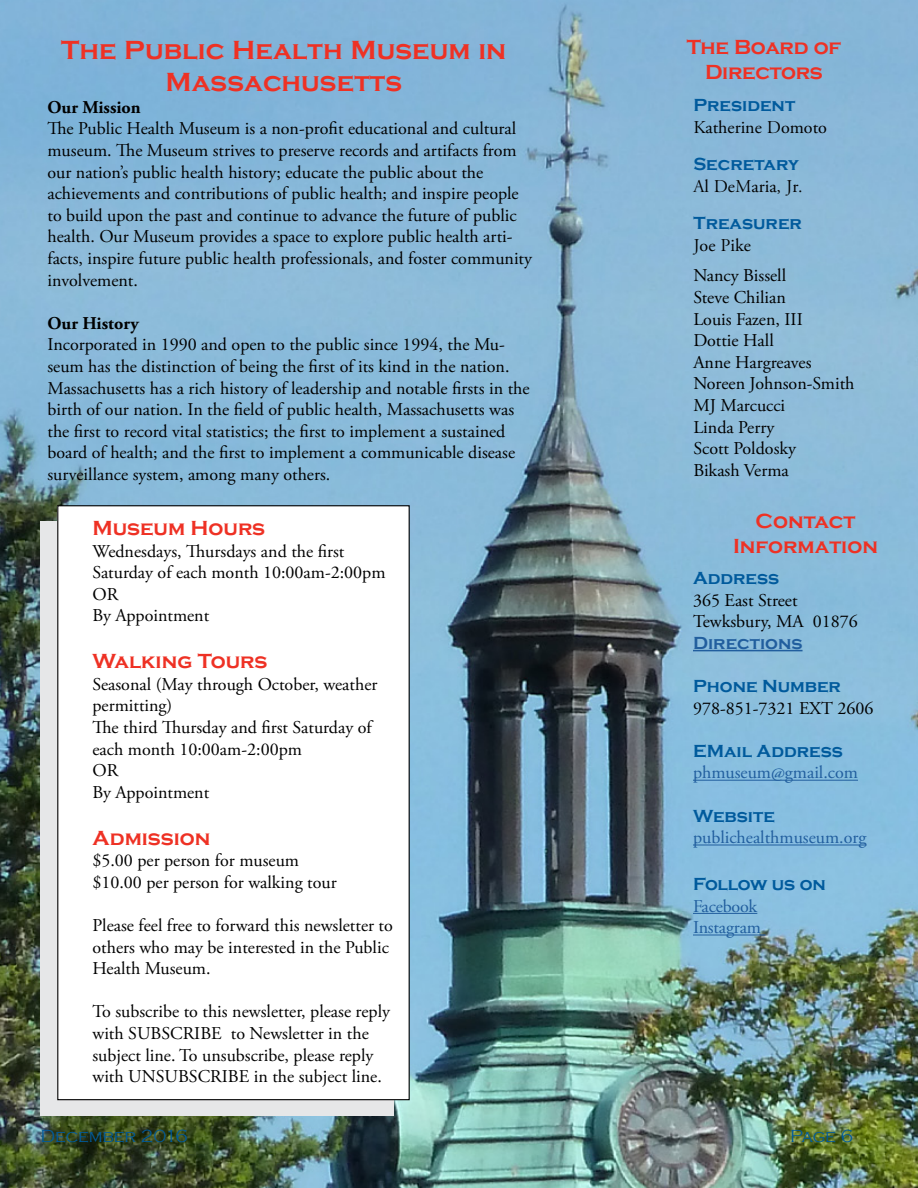
<style>
.page{position:relative;width:918px;height:1188px;background:#fff}
.page>*{position:absolute;margin:0;border:0;box-sizing:border-box;transform-origin:0 0}
.t1{font:700 27px/32.4px "Copperplate Gothic";letter-spacing:.005em;color:#ee3124;text-align:center}
.t2{font:700 21px/25.2px "Copperplate Gothic";color:#ee3124;text-align:center}
.t3{font:18px/21.6px "Adobe Garamond Pro";color:#000}
.t4{font:700 18px "Copperplate Gothic";color:#005a9c}
.t5{font:18px/21.6px "Adobe Garamond Pro";color:#215e9e}
.t6{font:700 18px "Adobe Garamond Pro";color:#000}
.t7{font:300 18px "Copperplate Gothic";letter-spacing:-.01em;color:#005a9c}
.t8{font:700 18px "Copperplate Gothic";color:#215e9e}
</style>
<div class="page">
<img style="left:0;top:0;width:918px;height:1188px">
<div style="left:40px;top:522px;width:354px;height:594px;background:#e6e7e8"></div>
<div style="left:58px;top:506px;width:351px;height:594px;background:#fff"></div>
<hr style="left:693px;top:650px;width:110px;height:1px;background:#215e9e">
<hr style="left:693px;top:780px;width:165px;height:1px;background:#215e9e">
<hr style="left:693px;top:845px;width:173px;height:1px;background:#215e9e">
<hr style="left:693px;top:913px;width:64px;height:1px;background:#215e9e">
<hr style="left:693px;top:935px;width:73px;height:1px;background:#215e9e">
<h1 class="t1" style="left:61px;top:34px;width:447px">The Public Health Museum in<br>Massachusetts</h1>
<p class="t6" style="left:47px;top:97px;width:95px">Our Mission</p>
<p class="t3" style="left:47px;top:119px;width:486px">The Public Health Museum is a non-profit educational and cultural museum. The Museum strives to preserve records and artifacts from our nation’s public health history; educate the public about the achievements and contributions of public health; and inspire people to build upon the past and continue to advance the future of public health. Our Museum provides a space to explore public health arti&shy;facts, inspire future public health professionals, and foster community involvement.</p>
<p class="t6" style="left:47px;top:313px;width:93px">Our History</p>
<p class="t3" style="left:47px;top:335px;width:484px">Incorporated in 1990 and open to the public since 1994, the Mu&shy;seum has the distinction of being the first of its kind in the nation.<br>Massachusetts has a rich history of leadership and notable firsts in the birth of our nation. In the field of public health, Massachusetts was the first to record vital statistics; the first to implement a sustained board of health; and the first to implement a communicable disease surveillance system, among many others.</p>
<p class="t2" style="left:92px;top:516px;width:174px">Museum Hours</p>
<p class="t3" style="left:92px;top:541px;width:295px">Wednesdays, Thursdays and the first<br>Saturday of each month 10:00am-2:00pm<br>OR<br>By Appointment</p>
<p class="t2" style="left:92px;top:649px;width:177px">Walking Tours</p>
<p class="t3" style="left:92px;top:674px;width:287px">Seasonal (May through October, weather permitting)<br>The third Thursday and first Saturday of each month 10:00am-2:00pm<br>OR<br>By Appointment</p>
<p class="t2" style="left:92px;top:825px;width:120px">Admission</p>
<p class="t3" style="left:92px;top:850px;width:246px">$5.00 per person for museum $10.00 per person for walking tour</p>
<p class="t3" style="left:92px;top:915px;width:302px">Please feel free to forward this newsletter to others who may be interested in the Public<br>Health Museum.</p>
<p class="t3" style="left:92px;top:1002px;width:299px">To subscribe to this newsletter, please reply with SUBSCRIBE to Newsletter in the subject line. To unsubscribe, please reply with UNSUBSCRIBE in the subject line.</p>
<p class="t2" style="left:687px;top:35px;width:156px">The Board of<br>Directors</p>
<p class="t4" style="left:693px;top:95px;width:103px">President</p>
<p class="t3" style="left:693px;top:117px;width:135px">Katherine Domoto</p>
<p class="t4" style="left:693px;top:154px;width:107px">Secretary</p>
<p class="t3" style="left:693px;top:176px;width:111px">Al DeMaria, Jr.</p>
<p class="t4" style="left:693px;top:213px;width:110px">Treasurer</p>
<p class="t3" style="left:693px;top:230px;width:94px;line-height:30.6px">Joe Pike<br>Nancy Bissell</p>
<p class="t3" style="left:693px;top:287px;width:163px">Steve Chilian<br>Louis Fazen, III<br>Dottie Hall<br>Anne Hargreaves<br>Noreen Johnson-Smith<br>MJ Marcucci<br>Linda Perry<br>Scott Poldosky<br>Bikash Verma</p>
<p class="t2" style="left:733px;top:509px;width:146px">Contact<br>Information</p>
<p class="t4" style="left:693px;top:568px;width:88px">Address</p>
<p class="t3" style="left:693px;top:590px;width:166px">365 East Street<br>Tewksbury, MA 01876</p>
<p class="t8" style="left:693px;top:633px;width:111px">Directions</p>
<p class="t4" style="left:693px;top:676px;width:149px">Phone Number</p>
<p class="t3" style="left:693px;top:698px;width:182px">978-851-7321 EXT 2606</p>
<p class="t4" style="left:693px;top:741px;width:151px">EMail Address</p>
<p class="t5" style="left:693px;top:763px;width:167px">phmuseum@gmail.com</p>
<p class="t4" style="left:693px;top:806px;width:84px">Website</p>
<p class="t5" style="left:693px;top:827px;width:175px">publichealthmuseum.org</p>
<p class="t4" style="left:693px;top:874px;width:134px">Follow us on</p>
<p class="t5" style="left:693px;top:896px;width:69px">Facebook<br>Instagram</p>
<p class="t7" style="left:40px;top:1127px;width:149px">December 2016</p>
<p class="t7" style="left:790px;top:1127px;width:65px">Page 6</p>
</div>
